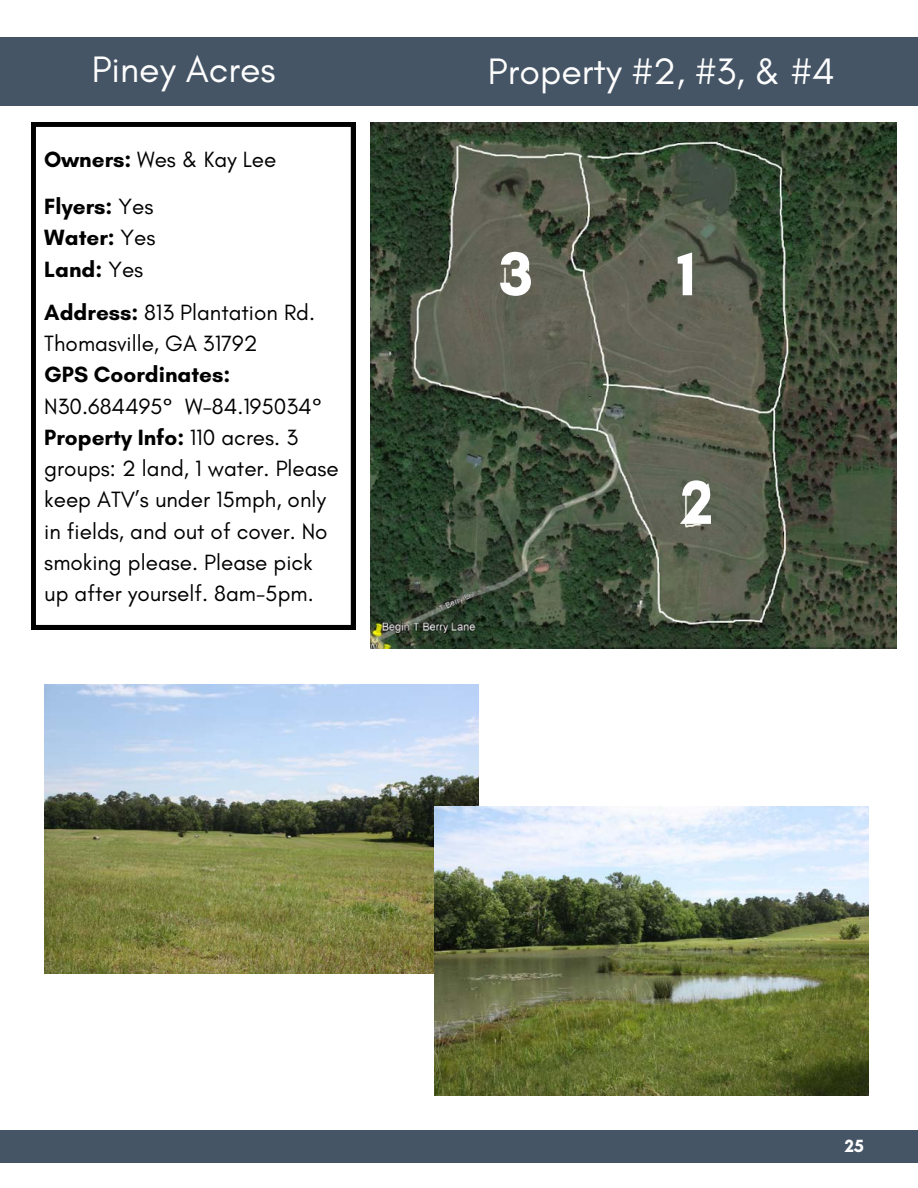
<style>
.page{position:relative;width:918px;height:1188px;background:#fff}
.page>*{position:absolute;margin:0;border:0;box-sizing:border-box;transform-origin:0 0}
.t1{font:700 63px "Glacial Indifference";color:#fff}
.t2{font:37.5px "Glacial Indifference";color:#fefefe}
.t3{font:22.5px/31.2px "Glacial Indifference";color:#000}
.t4{font:700 22.5px "Glacial Indifference";color:#000}
.t5{font:700 18px "Glacial Indifference";color:#fefefe}
.s1{font-weight:700}
.s2{font-weight:400}
</style>
<div class="page">
<div style="left:0;top:38px;width:918px;height:68px;background:#455565"></div>
<svg style="left:31px;top:122px;width:324px;height:507px"></svg>
<div style="left:0;top:1130px;width:918px;height:33px;background:#455565"></div>
<img style="left:371px;top:122px;width:526px;height:526px">
<img style="left:44px;top:684px;width:435px;height:289px">
<img style="left:435px;top:807px;width:434px;height:289px">
<p class="t2" style="left:92px;top:46px;width:185px">Piney Acres</p>
<p class="t2" style="left:488px;top:49px;width:348px">Property #2, #3, &amp; #4</p>
<p class="t3" style="left:44px;top:143px;width:234px"><span class="s1">Owners:</span> Wes &amp; Kay Lee</p>
<p class="t4" style="left:44px;top:193px;width:111px">Flyers: <span class="s2">Yes</span></p>
<p class="t4" style="left:44px;top:224px;width:113px">Water: <span class="s2">Yes</span></p>
<p class="t4" style="left:44px;top:255px;width:101px">Land: <span class="s2">Yes</span></p>
<p class="t3" style="left:44px;top:296px;width:272px"><span class="s1">Address:</span> 813 Plantation Rd.</p>
<p class="t3" style="left:44px;top:328px;width:215px">Thomasville, GA 31792</p>
<p class="t4" style="left:44px;top:361px;width:188px">GPS Coordinates:</p>
<p class="t3" style="left:44px;top:390px;width:279px">N30.684495° W-84.195034°</p>
<p class="t3" style="left:44px;top:421px;width:296px"><span class="s1">Property Info:</span> 110 acres. 3 groups: 2 land, 1 water. Please keep ATV’s under 15mph, only in fields, and out of cover. No smoking please. Please pick up after yourself. 8am-5pm.</p>
<p class="t1" style="left:499px;top:235px;width:35px">3</p>
<p class="t1" style="left:677px;top:235px;width:20px">1</p>
<p class="t1" style="left:681px;top:464px;width:34px">2</p>
<p class="t5" style="left:845px;top:1135px;width:21px">25</p>
</div>
